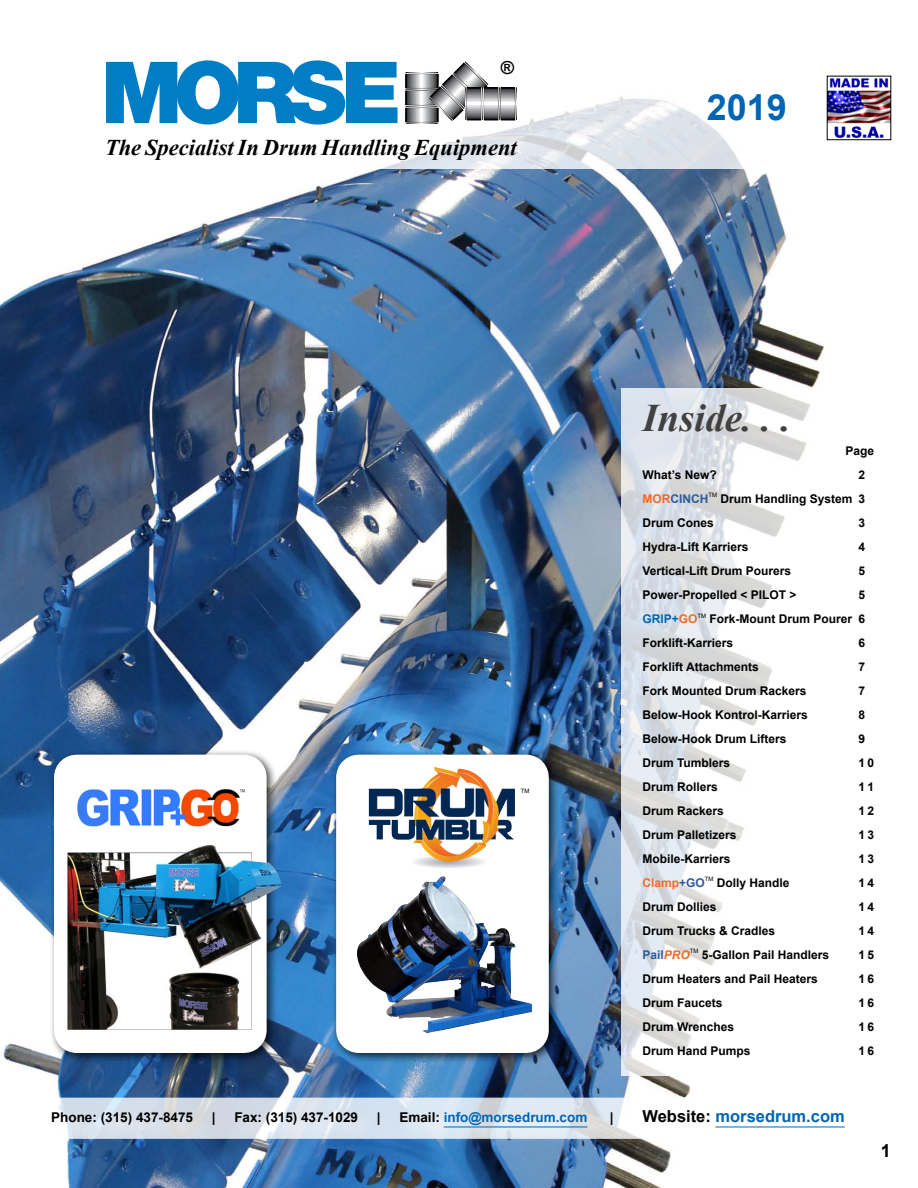
<style>
.page{position:relative;width:918px;height:1188px;background:#fff}
.page>*{position:absolute;margin:0;border:0;box-sizing:border-box;transform-origin:0 0}
.t1{font:italic 700 39px "Times New Roman";color:#414142}
.t2{font:700 36px "Arial";color:#0066b3}
.t3{font:italic 700 22.5px "Times New Roman";color:#000}
.t4{font:700 18px "Arial";color:#000}
.t5{font:700 16.5px "Arial";color:#0066b3}
.t6{font:700 13.5px "Arial";color:#000}
.t7{font:700 13.5px "Arial";color:#0066b3}
.t8{font:700 12px/24px "Arial";color:#000;text-align:justify}
.t9{font:700 12px "Arial";color:#2f5a9f}
.t10{font:700 12px "Arial";color:#f26924}
.t11{font:6px "Arial";color:#000}
.s1{color:#000}
.s2{color:#f26924}
.s3{color:#0066b3}
.s4{color:#2f5a9f}
.s5{font-style:italic;color:#f26924}
</style>
<div class="page">
<img style="left:0;top:169px;width:825px;height:1019px">
<svg style="left:381px;top:72px;width:511px;height:97px"></svg>
<hr style="left:406px;top:72px;width:32px;height:1px;background:#000">
<div style="left:406px;top:74px;width:32px;height:14px;border:1px solid #000"></div>
<div style="left:407px;top:74px;width:30px;height:14px;background:#3d3d3e"></div>
<hr style="left:407px;top:72px;width:30px;height:1px;background:#3d3d3e">
<hr style="left:406px;top:89px;width:32px;height:1px;background:#000">
<div style="left:406px;top:91px;width:32px;height:14px;border:1px solid #000"></div>
<div style="left:407px;top:91px;width:30px;height:14px;background:#3d3d3e"></div>
<hr style="left:407px;top:89px;width:30px;height:1px;background:#3d3d3e">
<hr style="left:406px;top:106px;width:32px;height:1px;background:#000">
<div style="left:406px;top:108px;width:32px;height:14px;border:1px solid #000"></div>
<div style="left:407px;top:108px;width:30px;height:14px;background:#3d3d3e"></div>
<hr style="left:407px;top:106px;width:30px;height:1px;background:#3d3d3e">
<hr style="left:406px;top:123px;width:32px;height:1px;background:#000">
<hr style="left:407px;top:123px;width:30px;height:1px;background:#3d3d3e">
<div style="left:466px;top:88px;width:50px;height:32px;background:#a3a3a3"></div>
<div style="left:465px;top:88px;width:52px;height:32px;border:1px solid #fff"></div>
<hr style="left:516px;top:87px;width:1px;height:33px;background:#000">
<div style="left:501px;top:87px;width:14px;height:33px;border:1px solid #000"></div>
<div style="left:501px;top:89px;width:14px;height:30px;background:#3d3d3e"></div>
<hr style="left:516px;top:89px;width:1px;height:30px;background:#3d3d3e">
<hr style="left:499px;top:87px;width:1px;height:33px;background:#000">
<div style="left:484px;top:87px;width:14px;height:33px;border:1px solid #000"></div>
<div style="left:484px;top:89px;width:14px;height:30px;background:#3d3d3e"></div>
<div style="left:484px;top:90px;width:14px;height:27px;background:#545456"></div>
<div style="left:484px;top:91px;width:14px;height:25px;background:#68696c"></div>
<div style="left:484px;top:93px;width:14px;height:22px;background:#7a7b7e"></div>
<div style="left:484px;top:94px;width:14px;height:19px;background:#8b8d8f"></div>
<div style="left:484px;top:95px;width:14px;height:17px;background:#9c9ea1"></div>
<div style="left:484px;top:97px;width:14px;height:13px;background:#aeb0b3"></div>
<div style="left:484px;top:98px;width:14px;height:11px;background:#c1c3c5"></div>
<div style="left:484px;top:99px;width:14px;height:9px;background:#d5d7d8"></div>
<div style="left:484px;top:101px;width:14px;height:5px;background:#e9e9ea"></div>
<hr style="left:484px;top:102px;width:14px;height:3px;background:#fff">
<hr style="left:499px;top:89px;width:1px;height:30px;background:#3d3d3e">
<svg style="left:499px;top:90px;width:18px;height:27px"></svg>
<svg style="left:408px;top:61px;width:81px;height:63px"></svg>
<svg style="left:106px;top:60px;width:292px;height:65px"></svg>
<img style="left:829px;top:78px;width:60px;height:60px">
<div style="left:827px;top:76px;width:64px;height:64px;border:1px solid #000"></div>
<svg style="left:0;top:1098px;width:845px;height:41px"></svg>
<div style="left:47px;top:1108px;width:629px;height:54px;background:#fff;opacity:.75"></div>
<hr style="left:444px;top:1127px;width:143px;height:1px;background:#0066b3">
<svg style="left:622px;top:388px;width:203px;height:688px"></svg>
<hr style="left:716px;top:1127px;width:129px;height:1px;background:#0066b3">
<div style="left:331px;top:750px;width:236px;height:321px;background:#000;opacity:.75"></div>
<div style="left:336px;top:755px;width:213px;height:298px;background:#fff"></div>
<img style="left:369px;top:767px;width:146px;height:101px">
<img style="left:356px;top:876px;width:176px;height:157px">
<div style="left:49px;top:750px;width:235px;height:321px;background:#000;opacity:.75"></div>
<div style="left:76px;top:777px;width:168px;height:253px;background:#fff"></div>
<img style="left:77px;top:789px;width:169px;height:38px">
<img style="left:68px;top:845px;width:213px;height:185px">
<h3 class="t4" style="left:501px;top:55px;width:15px">®</h3>
<h3 class="t3" style="left:105px;top:132px;width:413px">The Specialist In Drum Handling Equipment</h3>
<h2 class="t2" style="left:707px;top:82px;width:82px">2019</h2>
<p class="t11" style="left:521px;top:787px;width:10px">TM</p>
<p class="t6" style="left:51px;top:1108px;width:143px">Phone: (315) 437-8475</p>
<p class="t6" style="left:212px;top:1108px;width:5px">|</p>
<p class="t6" style="left:234px;top:1108px;width:125px">Fax: (315) 437-1029</p>
<p class="t6" style="left:377px;top:1108px;width:5px">|</p>
<p class="t7" style="left:399px;top:1108px;width:189px"><span class="s1">Email:</span> info@morsedrum.com</p>
<p class="t6" style="left:610px;top:1108px;width:5px">|</p>
<h1 class="t1" style="left:642px;top:390px;width:150px">Inside. . .</h1>
<p class="t8" style="left:845px;top:439px;width:30px">Page</p>
<p class="t8" style="left:642px;top:463px;width:76px">What’s New?</p>
<p class="t8" style="left:858px;top:463px;width:8px">2</p>
<p class="t9" style="left:642px;top:490px;width:67px"><span class="s2">MOR</span>CINCH</p>
<p class="t11" style="left:708px;top:490px;width:10px">TM</p>
<p class="t8" style="left:720px;top:487px;width:146px">Drum Handling System 3</p>
<p class="t8" style="left:642px;top:511px;width:73px">Drum Cones</p>
<p class="t8" style="left:858px;top:511px;width:8px">3</p>
<p class="t8" style="left:642px;top:535px;width:108px">Hydra-Lift Karriers</p>
<p class="t8" style="left:858px;top:535px;width:8px">4</p>
<p class="t8" style="left:642px;top:559px;width:150px">Vertical-Lift Drum Pourers</p>
<p class="t8" style="left:858px;top:559px;width:8px">5</p>
<p class="t8" style="left:642px;top:583px;width:156px">Power-Propelled &lt; PILOT &gt;</p>
<p class="t8" style="left:642px;top:583px;width:224px;text-indent:216px">5<br><span class="s3">GRIP+</span><span class="s2">GO</span><sup>TM</sup> Fork-Mount Drum Pourer 6<br>Forklift-Karriers</p>
<p class="t8" style="left:858px;top:631px;width:8px">6</p>
<p class="t8" style="left:642px;top:655px;width:118px">Forklift Attachments</p>
<p class="t8" style="left:858px;top:655px;width:8px">7</p>
<p class="t8" style="left:642px;top:679px;width:166px">Fork Mounted Drum Rackers</p>
<p class="t8" style="left:858px;top:679px;width:8px">7</p>
<p class="t8" style="left:642px;top:703px;width:167px">Below-Hook Kontrol-Karriers</p>
<p class="t8" style="left:858px;top:703px;width:8px">8</p>
<p class="t8" style="left:642px;top:727px;width:146px">Below-Hook Drum Lifters</p>
<p class="t8" style="left:858px;top:727px;width:8px">9</p>
<p class="t8" style="left:642px;top:751px;width:89px">Drum Tumblers</p>
<p class="t8" style="left:858px;top:751px;width:17px">10</p>
<p class="t8" style="left:642px;top:775px;width:77px">Drum Rollers</p>
<p class="t8" style="left:858px;top:775px;width:17px">11</p>
<p class="t8" style="left:642px;top:799px;width:83px">Drum Rackers</p>
<p class="t8" style="left:858px;top:799px;width:17px">12</p>
<p class="t8" style="left:642px;top:823px;width:96px">Drum Palletizers</p>
<p class="t8" style="left:858px;top:823px;width:17px">13</p>
<p class="t8" style="left:642px;top:847px;width:90px">Mobile-Karriers</p>
<p class="t8" style="left:858px;top:847px;width:17px">13</p>
<p class="t10" style="left:642px;top:874px;width:64px">Clamp<span class="s4">+GO</span></p>
<p class="t11" style="left:705px;top:874px;width:10px">TM</p>
<p class="t8" style="left:717px;top:871px;width:74px">Dolly Handle</p>
<p class="t8" style="left:858px;top:871px;width:17px">14</p>
<p class="t8" style="left:642px;top:895px;width:76px">Drum Dollies</p>
<p class="t8" style="left:858px;top:895px;width:17px">14</p>
<p class="t8" style="left:642px;top:919px;width:134px">Drum Trucks &amp; Cradles</p>
<p class="t8" style="left:858px;top:919px;width:17px">14</p>
<p class="t9" style="left:642px;top:946px;width:49px">Pail<span class="s5">PRO</span></p>
<p class="t11" style="left:690px;top:946px;width:10px">TM</p>
<p class="t8" style="left:702px;top:943px;width:129px">5-Gallon Pail Handlers</p>
<p class="t8" style="left:858px;top:943px;width:17px">15</p>
<p class="t8" style="left:642px;top:967px;width:177px">Drum Heaters and Pail Heaters</p>
<p class="t8" style="left:858px;top:967px;width:17px">16</p>
<p class="t8" style="left:642px;top:991px;width:82px">Drum Faucets</p>
<p class="t8" style="left:858px;top:991px;width:17px">16</p>
<p class="t8" style="left:642px;top:1015px;width:93px">Drum Wrenches</p>
<p class="t8" style="left:858px;top:1015px;width:17px">16</p>
<p class="t8" style="left:642px;top:1039px;width:110px">Drum Hand Pumps</p>
<p class="t8" style="left:858px;top:1039px;width:17px">16</p>
<h3 class="t5" style="left:642px;top:1105px;width:204px"><span class="s1">Website:</span> morsedrum.com</h3>
<h3 class="t4" style="left:881px;top:1138px;width:12px">1</h3>
</div>
